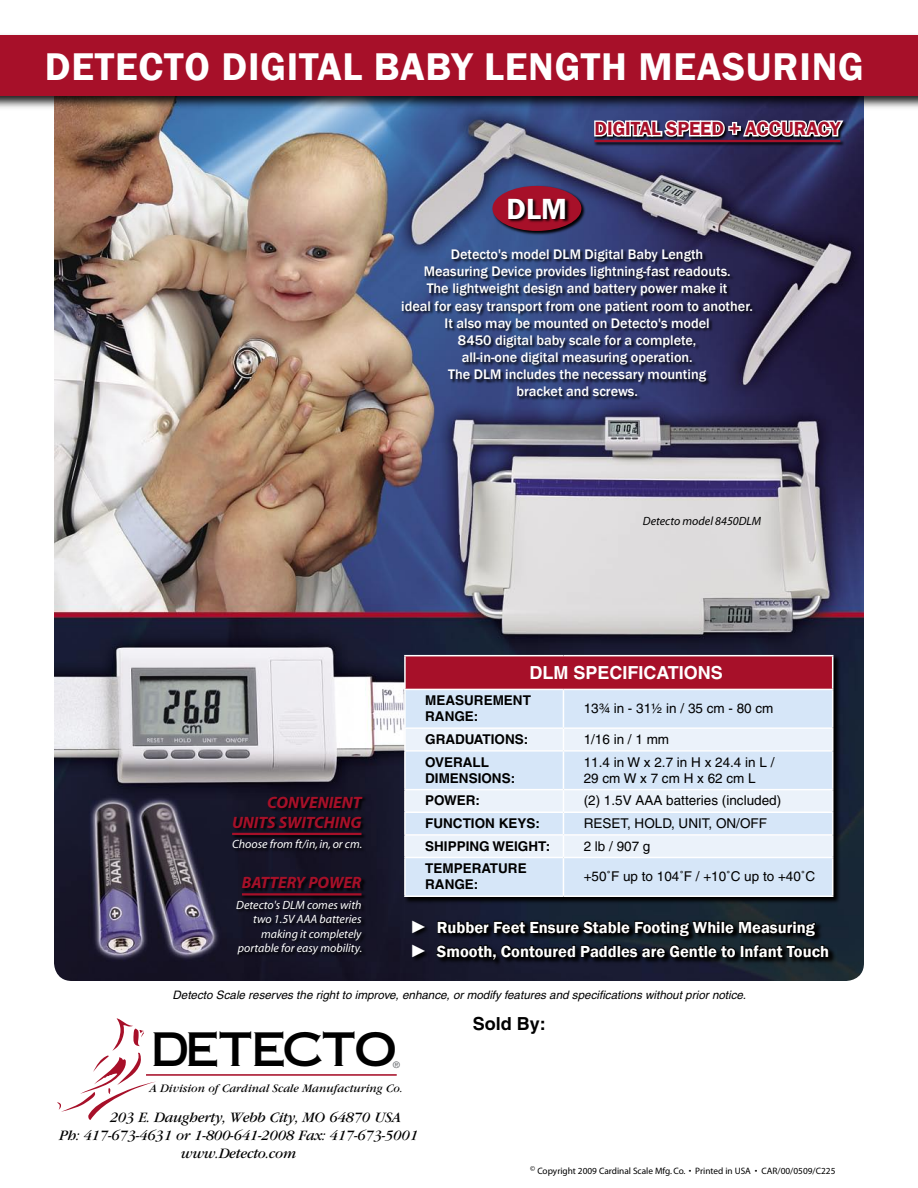
<style>
.page{position:relative;width:918px;height:1188px;background:#fff}
.page>*{position:absolute;margin:0;border:0;box-sizing:border-box;transform-origin:0 0}
.t1{font:46.2px "Copperplate Thirty One AB";letter-spacing:-.055em;color:#000;scale:.9 1}
.t2{font:600 39.75px "Franklin Gothic";letter-spacing:.02em;color:#fff}
.t3{font:600 30px "Franklin Gothic";color:#fff}
.t4{font:600 19.5px "Franklin Gothic";color:#a71029}
.t5{font:700 18px "Helvetica";color:#fff}
.t6{font:700 18px "Helvetica";color:#000}
.t7{font:600 18px/24px "Franklin Gothic";color:#fff}
.t8{font:600 16.5px "Franklin Gothic";color:#fff}
.t9{font:italic 700 16.5px/19.8px "Myriad";color:#a71029;text-align:right}
.t10{font:italic 15px "Garamond";letter-spacing:-.015em;color:#000}
.t11{font:500 14.25px "Franklin Gothic";color:#fff}
.t12{font:13.5px "Helvetica";color:#000}
.t13{font:700 13.5px/16.2px "Helvetica";color:#000}
.t14{font:italic 12px/14.4px "Myriad";color:#fff;text-align:right}
.t15{font:italic 12px "Garamond";color:#000}
.t16{font:italic 12px "Myriad";color:#000}
.t17{font:italic 11.7px "Helvetica";color:#000}
.t18{font:9.3px "Myriad";color:#000}
.t19{font:9px "Helvetica";color:#666a6e}
</style>
<div class="page">
<img style="left:54px;top:112px;width:810px;height:869px">
<div style="left:0;top:32px;width:918px;height:80px;background:#000;opacity:.88"></div>
<div style="left:0;top:36px;width:918px;height:60px;background:#a71029"></div>
<svg style="left:403px;top:654px;width:438px;height:250px"></svg>
<div style="left:405px;top:656px;width:428px;height:33px;background:#a71029"></div>
<div style="left:406px;top:690px;width:426px;height:205px;background:#d6e6f8"></div>
<svg style="left:406px;top:729px;width:426px;height:128px;fill:#ebf2fa"></svg>
<hr style="left:404px;top:655px;width:159px;height:1px;background:#fff">
<hr style="left:404px;top:656px;width:2px;height:33px;background:#fff">
<hr style="left:563px;top:655px;width:270px;height:1px;background:#fff">
<hr style="left:832px;top:656px;width:1px;height:33px;background:#fff">
<hr style="left:404px;top:689px;width:159px;height:1px;background:#fff">
<hr style="left:404px;top:690px;width:2px;height:37px;background:#fff">
<hr style="left:563px;top:689px;width:270px;height:1px;background:#fff">
<hr style="left:563px;top:690px;width:1px;height:37px;background:#fff">
<hr style="left:832px;top:690px;width:1px;height:37px;background:#fff">
<hr style="left:404px;top:727px;width:159px;height:2px;background:#fff">
<hr style="left:404px;top:729px;width:2px;height:21px;background:#fff">
<hr style="left:563px;top:727px;width:270px;height:2px;background:#fff">
<svg style="left:563px;top:729px;width:1px;height:21px"></svg>
<svg style="left:832px;top:729px;width:1px;height:21px"></svg>
<hr style="left:404px;top:750px;width:159px;height:2px;background:#fff">
<hr style="left:404px;top:752px;width:2px;height:37px;background:#fff">
<hr style="left:563px;top:750px;width:270px;height:2px;background:#fff">
<hr style="left:563px;top:752px;width:1px;height:37px;background:#fff">
<hr style="left:832px;top:752px;width:1px;height:37px;background:#fff">
<hr style="left:404px;top:789px;width:159px;height:1px;background:#fff">
<hr style="left:404px;top:790px;width:2px;height:21px;background:#fff">
<hr style="left:563px;top:789px;width:270px;height:1px;background:#fff">
<hr style="left:404px;top:811px;width:159px;height:2px;background:#fff">
<hr style="left:404px;top:813px;width:2px;height:21px;background:#fff">
<hr style="left:563px;top:811px;width:270px;height:2px;background:#fff">
<hr style="left:404px;top:834px;width:159px;height:2px;background:#fff">
<hr style="left:404px;top:836px;width:2px;height:21px;background:#fff">
<hr style="left:563px;top:834px;width:270px;height:2px;background:#fff">
<svg style="left:563px;top:790px;width:1px;height:67px"></svg>
<svg style="left:832px;top:790px;width:1px;height:67px"></svg>
<hr style="left:404px;top:857px;width:159px;height:1px;background:#fff">
<hr style="left:404px;top:858px;width:2px;height:37px;background:#fff">
<hr style="left:563px;top:857px;width:270px;height:1px;background:#fff">
<hr style="left:563px;top:858px;width:1px;height:37px;background:#fff">
<hr style="left:832px;top:858px;width:1px;height:37px;background:#fff">
<hr style="left:404px;top:895px;width:159px;height:2px;background:#fff">
<hr style="left:563px;top:895px;width:270px;height:2px;background:#fff">
<hr style="left:146px;top:1074px;width:251px;height:2px;background:#a71029">
<svg style="left:57px;top:1019px;width:99px;height:101px"></svg>
<svg style="left:236px;top:876px;width:131px;height:84px;fill:#131122"></svg>
<hr style="left:242px;top:893px;width:120px;height:3px;background:#a71029">
<svg style="left:231px;top:796px;width:137px;height:59px;fill:#121020"></svg>
<hr style="left:232px;top:833px;width:130px;height:2px;background:#a71029">
<svg style="left:491px;top:185px;width:96px;height:52px"></svg>
<div style="left:492px;top:186px;width:89px;height:45px;background:#a71029;border-radius:50%"></div>
<svg style="left:508px;top:198px;width:62px;height:26px"></svg>
<svg style="left:411px;top:919px;width:425px;height:48px;fill:#181a2d"></svg>
<svg style="left:435px;top:913px;width:395px;height:48px"></svg>
<svg style="left:401px;top:249px;width:357px;height:152px"></svg>
<svg style="left:593px;top:119px;width:255px;height:29px"></svg>
<hr style="left:594px;top:140px;width:246px;height:2px;background:#a71029">
<svg style="left:593px;top:118px;width:253px;height:21px"></svg>
<p class="t2" style="left:45px;top:42px;width:820px">DETECTO DIGITAL BABY LENGTH MEASURING</p>
<p class="t3" style="left:507px;top:190px;width:62px">DLM</p>
<p class="t4" style="left:594px;top:116px;width:247px">DIGITAL SPEED + ACCURACY</p>
<p class="t11" style="left:451px;top:246px;width:254px">Detecto's model DLM Digital Baby Length</p>
<p class="t11" style="left:424px;top:263px;width:308px">Measuring Device provides lightning-fast readouts.</p>
<p class="t11" style="left:427px;top:280px;width:302px">The lightweight design and battery power make it</p>
<p class="t11" style="left:401px;top:297px;width:353px">ideal for easy transport from one patient room to another.</p>
<p class="t11" style="left:445px;top:314px;width:267px">It also may be mounted on Detecto's model</p>
<p class="t11" style="left:458px;top:331px;width:240px">8450 digital baby scale for a complete,</p>
<p class="t11" style="left:462px;top:348px;width:232px">all-in-one digital measuring operation.</p>
<p class="t11" style="left:448px;top:365px;width:260px">The DLM includes the necessary mounting</p>
<p class="t11" style="left:516px;top:382px;width:123px">bracket and screws.</p>
<p class="t16" style="left:643px;top:515px;width:120px">Detecto model 8450DLM</p>
<p class="t5" style="left:530px;top:662px;width:195px">DLM SPECIFICATIONS</p>
<p class="t9" style="left:232px;top:793px;width:131px">CONVENIENT<br>UNITS SWITCHING</p>
<p class="t14" style="left:232px;top:838px;width:132px">Choose from ft/in, in, or cm.</p>
<p class="t9" style="left:242px;top:874px;width:121px">BATTERY POWER</p>
<p class="t14" style="left:236px;top:898px;width:127px">Detecto's DLM comes with two 1.5V AAA batteries making it completely portable for easy mobility.</p>
<p class="t13" style="left:425px;top:692px;width:107px">MEASUREMENT<br>RANGE:</p>
<p class="t12" style="left:584px;top:701px;width:191px">13¾ in - 31½ in / 35 cm - 80 cm</p>
<p class="t13" style="left:425px;top:731px;width:105px">GRADUATIONS:</p>
<p class="t12" style="left:584px;top:732px;width:87px">1/16 in / 1 mm</p>
<p class="t13" style="left:425px;top:754px;width:65px">OVERALL</p>
<p class="t13" style="left:425px;top:770px;width:92px">DIMENSIONS:</p>
<p class="t12" style="left:584px;top:754px;width:192px">11.4 in W x 2.7 in H x 24.4 in L /</p>
<p class="t12" style="left:584px;top:770px;width:174px">29 cm W x 7 cm H x 62 cm L</p>
<p class="t13" style="left:425px;top:792px;width:56px">POWER:</p>
<p class="t12" style="left:584px;top:793px;width:199px">(2) 1.5V AAA batteries (included)</p>
<p class="t13" style="left:425px;top:815px;width:116px">FUNCTION KEYS:</p>
<p class="t12" style="left:584px;top:816px;width:185px">RESET, HOLD, UNIT, ON/OFF</p>
<p class="t13" style="left:425px;top:838px;width:127px">SHIPPING WEIGHT:</p>
<p class="t12" style="left:584px;top:838px;width:68px">2 lb / 907 g</p>
<p class="t13" style="left:425px;top:860px;width:103px">TEMPERATURE<br>RANGE:</p>
<p class="t12" style="left:584px;top:869px;width:233px">+50˚F up to 104˚F / +10˚C up to +40˚C</p>
<p class="t7" style="left:410px;top:915px;width:19px">► ►</p>
<p class="t8" style="left:437px;top:917px;width:380px">Rubber Feet Ensure Stable Footing While Measuring</p>
<p class="t8" style="left:437px;top:941px;width:394px">Smooth, Contoured Paddles are Gentle to Infant Touch</p>
<p class="t17" style="left:173px;top:988px;width:575px">Detecto Scale reserves the right to improve, enhance, or modify features and specifications without prior notice.</p>
<p class="t1" style="left:150px;top:1022px;width:276px">DETECTO</p>
<p class="t15" style="left:149px;top:1082px;width:255px">A Division of Cardinal Scale Manufacturing Co.</p>
<p class="t10" style="left:110px;top:1110px;width:293px">203 E. Daugherty, Webb City, MO 64870 USA</p>
<p class="t10" style="left:59px;top:1128px;width:360px">Ph: 417-673-4631 or 1-800-641-2008 Fax: 417-673-5001</p>
<p class="t10" style="left:181px;top:1146px;width:117px">www.Detecto.com</p>
<p class="t6" style="left:473px;top:1013px;width:75px">Sold By:</p>
<p class="t19" style="left:393px;top:1060px;width:8px">®</p>
<p class="t18" style="left:530px;top:1166px;width:307px"><sup>©</sup> Copyright 2009 Cardinal Scale Mfg. Co. • Printed in USA • CAR/00/0509/C225</p>
</div>
